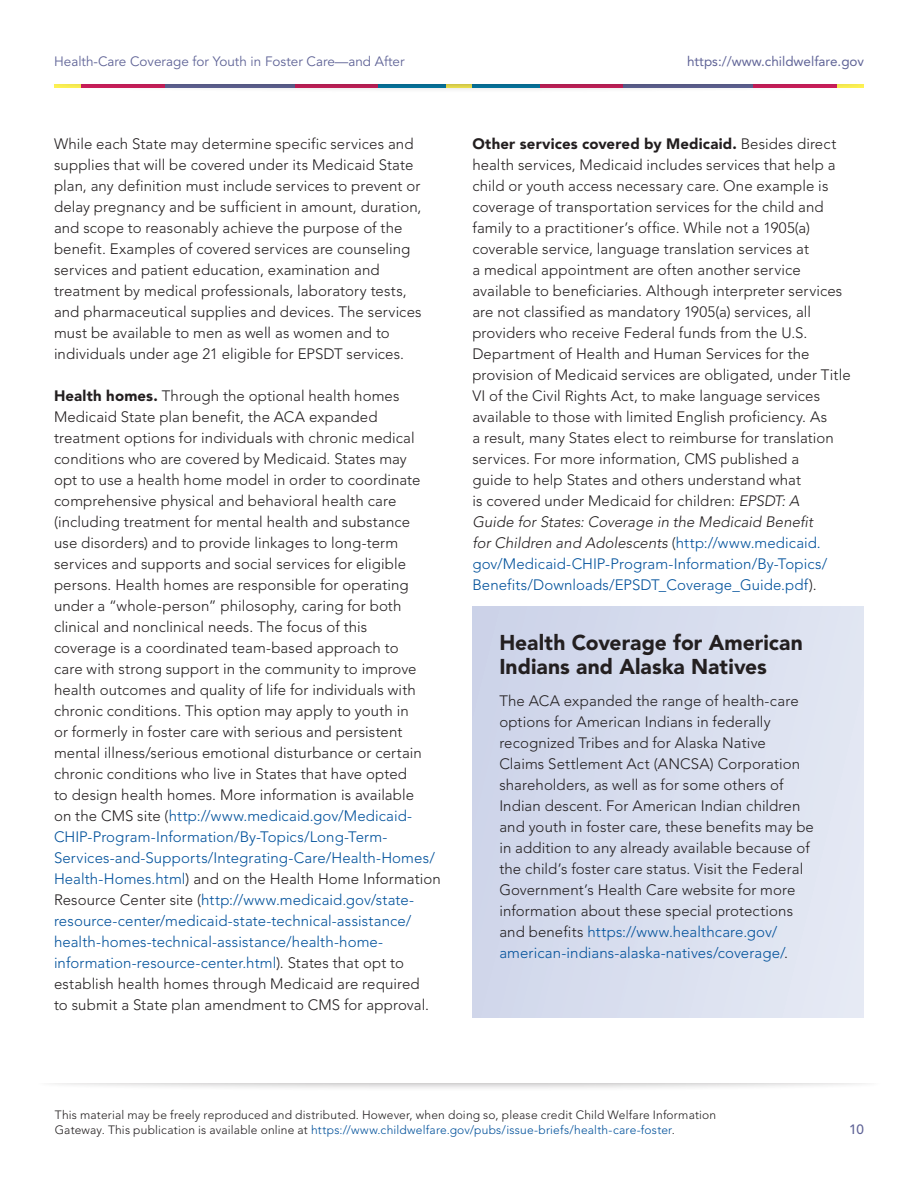
<style>
.page{position:relative;width:918px;height:1188px;background:#fff}
.page>*{position:absolute;margin:0;border:0;box-sizing:border-box;transform-origin:0 0}
.t1{font:900 21.3px/24.3px "Avenir";letter-spacing:.005em;color:#231f20}
.t2{font:300 15px/21px "Avenir";letter-spacing:.005em;color:#231f20}
.t3{font:13.5px "Avenir";color:#606497}
.t4{font:13.5px "Avenir";color:#606497}
.t5{font:500 13.5px "Avenir";color:#606497}
.t6{font:300 12px/15px "Avenir";letter-spacing:.015em;color:#231f20}
.s1{font-weight:900}
.s2{color:#01519b}
.s3{font-style:italic}
</style>
<div class="page">
<div style="left:34px;top:1065px;width:850px;height:27px;background:#231f20;opacity:.4"></div>
<div style="left:0;top:1058px;width:918px;height:25px;background:#fff"></div>
<div style="left:47px;top:66px;width:824px;height:27px;background:#231f20;opacity:.4"></div>
<div style="left:38px;top:58px;width:842px;height:25px;background:#fff"></div>
<div style="left:472px;top:606px;width:392px;height:411px;background:#d7ddee"></div>
<p class="t3" style="left:54px;top:53px;width:352px">Health-Care Coverage for Youth in Foster Care—and After</p>
<p class="t4" style="left:687px;top:53px;width:179px">https://www.childwelfare.gov</p>
<p class="t2" style="left:54px;top:134px;width:369px">While each State may determine specific services and supplies that will be covered under its Medicaid State plan, any definition must include services to prevent or delay pregnancy and be sufficient in amount, duration, and scope to reasonably achieve the purpose of the benefit. Examples of covered services are counseling services and patient education, examination and treatment by medical professionals, laboratory tests, and pharmaceutical supplies and devices. The services must be available to men as well as women and to individuals under age 21 eligible for EPSDT services.</p>
<p class="t2" style="left:54px;top:386px;width:388px"><span class="s1">Health homes.</span> Through the optional health homes Medicaid State plan benefit, the ACA expanded treatment options for individuals with chronic medical conditions who are covered by Medicaid. States may<br>opt to use a health home model in order to coordinate comprehensive physical and behavioral health care (including treatment for mental health and substance<br>use disorders) and to provide linkages to long-term services and supports and social services for eligible persons. Health homes are responsible for operating under a “whole-person” philosophy, caring for both clinical and nonclinical needs. The focus of this<br>coverage is a coordinated team-based approach to<br>care with strong support in the community to improve health outcomes and quality of life for individuals with chronic conditions. This option may apply to youth in<br>or formerly in foster care with serious and persistent mental illness/serious emotional disturbance or certain chronic conditions who live in States that have opted<br>to design health homes. More information is available<br>on the CMS site (<span class="s2">http://www.medicaid.gov/Medicaid-CHIP-Program-Information/By-Topics/Long-Term-Services-and-Supports/Integrating-Care/Health-Homes/ Health-Homes.html</span>) and on the Health Home Information Resource Center site (<span class="s2">http://www.medicaid.gov/state&shy;resource-center/medicaid-state-technical-assistance/ health-homes-technical-assistance/health-home&shy;information-resource-center.html</span>). States that opt to establish health homes through Medicaid are required<br>to submit a State plan amendment to CMS for approval.</p>
<p class="t2" style="left:472px;top:134px;width:380px"><span class="s1">Other services covered by Medicaid.</span> Besides direct health services, Medicaid includes services that help a child or youth access necessary care. One example is coverage of transportation services for the child and family to a practitioner’s office. While not a 1905(a) coverable service, language translation services at<br>a medical appointment are often another service available to beneficiaries. Although interpreter services are not classified as mandatory 1905(a) services, all providers who receive Federal funds from the U.S.<br>Department of Health and Human Services for the provision of Medicaid services are obligated, under Title VI of the Civil Rights Act, to make language services available to those with limited English proficiency. As<br>a result, many States elect to reimburse for translation services. For more information, CMS published a<br>guide to help States and others understand what<br>is covered under Medicaid for children: <span class="s3">EPSDT: A<br>Guide for States: Coverage in the Medicaid Benefit<br>for Children and Adolescents</span> (<span class="s2">http://www.medicaid. gov/Medicaid-CHIP-Program-Information/By-Topics/ Benefits/Downloads/EPSDT_Coverage_Guide.pdf</span>).</p>
<p class="t1" style="left:499px;top:630px;width:305px">Health Coverage for American<br>Indians and Alaska Natives</p>
<p class="t2" style="left:499px;top:690px;width:316px">The ACA expanded the range of health-care options for American Indians in federally recognized Tribes and for Alaska Native Claims Settlement Act (ANCSA) Corporation shareholders, as well as for some others of Indian descent. For American Indian children and youth in foster care, these benefits may be in addition to any already available because of the child’s foster care status. Visit the Federal Government’s Health Care website for more information about these special protections and benefits <span class="s2">https://www.healthcare.gov/ american-indians-alaska-natives/coverage/</span>.</p>
<p class="t6" style="left:55px;top:1107px;width:663px">This material may be freely reproduced and distributed. However, when doing so, please credit Child Welfare Information<br>Gateway. This publication is available online at <span class="s2">https://www.childwelfare.gov/pubs/issue-briefs/health-care-foster</span>.</p>
<p class="t5" style="left:849px;top:1122px;width:17px">10</p>
</div>
